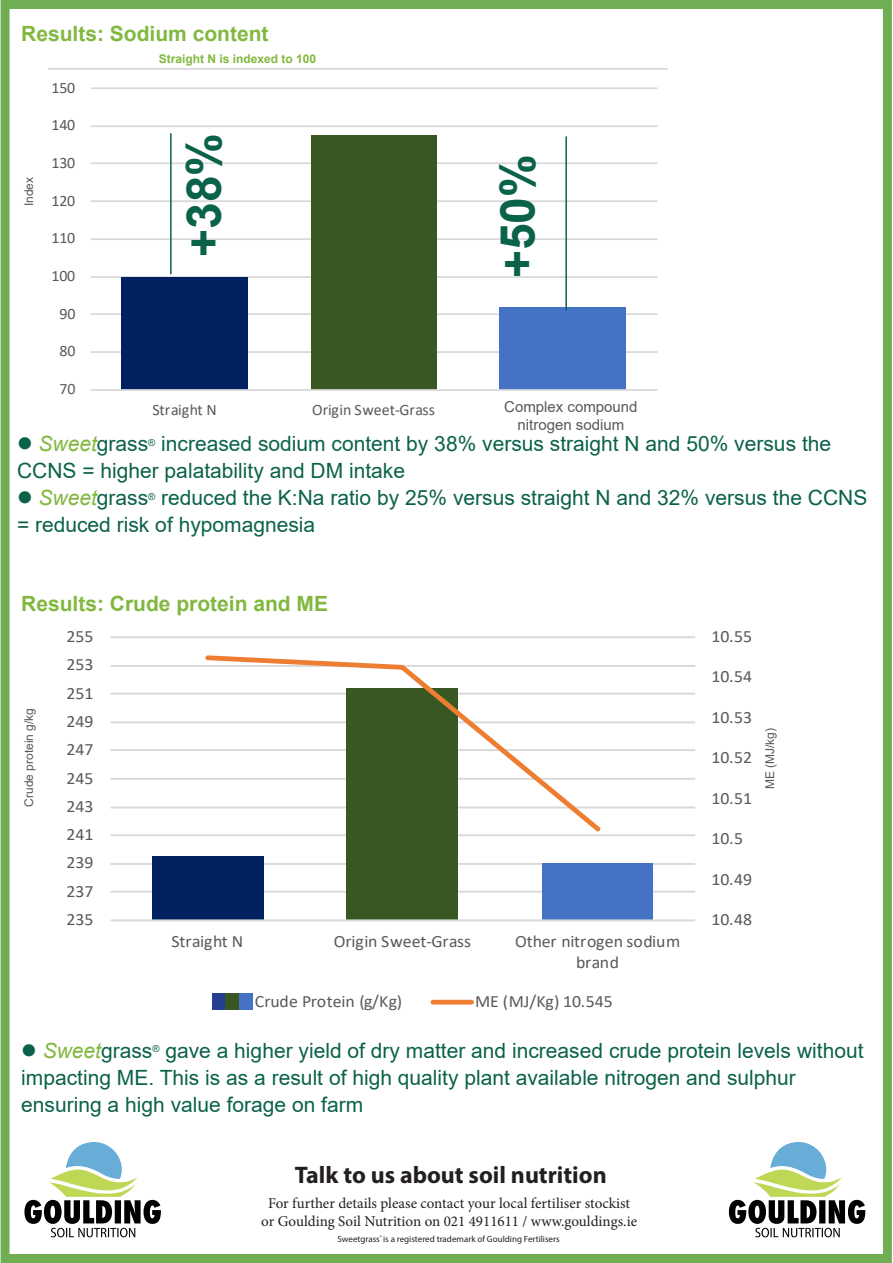
<style>
.page{position:relative;width:893px;height:1263px;background:#fff}
.page>*{position:absolute;margin:0;border:0;box-sizing:border-box;transform-origin:0 0}
.t1{font:700 48px "Arial";color:#0b624a}
.t2{font:700 24px "Myriad Pro";color:#231f20}
.Body{font:21px/27px "Arial";color:#0b624a}
.t3{font:700 21px "Arial";color:#82b840}
.t4{font:17.25px/21px "Calibri";letter-spacing:-.005em;color:#595959;text-align:center}
.t5{font:15.9px/19.4px "Calibri";letter-spacing:-.005em;color:#595959;text-align:center}
.t6{font:15px "Minion Pro";color:#231f20}
.t7{font:15px "Arial";color:#57585a}
.t8{font:12px "Arial";color:#57585a}
.Body-2{font:700 12px "Arial";color:#82b840}
.t9{font:9px "Myriad Pro";color:#231f20}
.s1{font-style:italic;color:#82b840}
</style>
<div class="page">
<svg style="left:110px;top:636px;width:585px;height:369px"></svg>
<svg style="left:49px;top:68px;width:619px;height:323px"></svg>
<hr style="left:170px;top:133px;width:2px;height:141px;background:#0b624a">
<hr style="left:565px;top:136px;width:2px;height:174px;background:#0b624a">
<div style="left:212px;top:993px;width:13px;height:17px;background:#253f8e"></div>
<div style="left:225px;top:993px;width:14px;height:17px;background:#395723"></div>
<div style="left:239px;top:993px;width:14px;height:17px;background:#4473c5"></div>
<div style="left:1px;top:0;width:891px;height:1263px;border:9px solid #6fae53"></div>
<svg style="left:24px;top:1142px;width:137px;height:95px"></svg>
<svg style="left:729px;top:1142px;width:136px;height:95px"></svg>
<p class="t3" style="left:21px;top:19px;width:249px">Results: Sodium content</p>
<p class="t8" style="left:21px;top:206px;width:31px;rotate:-90deg">Index</p>
<p class="t5" style="left:51px;top:77px;width:25px">150</p>
<p class="t5" style="left:51px;top:115px;width:25px">140</p>
<p class="t5" style="left:51px;top:153px;width:25px">130</p>
<p class="t5" style="left:51px;top:190px;width:25px">120</p>
<p class="t5" style="left:51px;top:228px;width:25px">110</p>
<p class="t5" style="left:51px;top:266px;width:25px">100</p>
<p class="t5" style="left:59px;top:303px;width:18px">90</p>
<p class="t5" style="left:59px;top:341px;width:18px">80</p>
<p class="t5" style="left:59px;top:379px;width:18px">70</p>
<p class="Body-2" style="left:159px;top:50px;width:159px">Straight N is indexed to 100</p>
<p class="t1" style="left:170px;top:257px;width:126px;rotate:-90deg">+38%</p>
<p class="t1" style="left:484px;top:278px;width:126px;rotate:-90deg">+50%</p>
<p class="t7" style="left:504px;top:396px;width:135px">Complex compound</p>
<p class="t7" style="left:517px;top:414px;width:108px">nitrogen sodium</p>
<p class="t5" style="left:153px;top:399px;width:66px">Straight N</p>
<p class="t5" style="left:312px;top:399px;width:124px">Origin Sweet-Grass</p>
<p class="t5" style="left:468px;top:399px;width:190px">Complex compound nitrogen sodium grade</p>
<p class="Body" style="left:17px;top:430px;width:816px">● <span class="s1">Sweet</span>grass<sup>®</sup> increased sodium content by 38% versus straight N and 50% versus the<br>CCNS = higher palatability and DM intake</p>
<p class="Body" style="left:17px;top:484px;width:852px">● <span class="s1">Sweet</span>grass<sup>®</sup> reduced the K:Na ratio by 25% versus straight N and 32% versus the CCNS = reduced risk of hypomagnesia</p>
<p class="t3" style="left:21px;top:589px;width:308px">Results: Crude protein and ME</p>
<p class="t4" style="left:67px;top:625px;width:28px">255</p>
<p class="t4" style="left:67px;top:654px;width:28px">253</p>
<p class="t8" style="left:21px;top:807px;width:100px;rotate:-90deg">Crude protein g/kg</p>
<p class="t4" style="left:67px;top:682px;width:28px">251</p>
<p class="t4" style="left:67px;top:710px;width:28px">249</p>
<p class="t4" style="left:67px;top:738px;width:28px">247</p>
<p class="t4" style="left:67px;top:767px;width:28px">245</p>
<p class="t4" style="left:67px;top:795px;width:28px">243</p>
<p class="t4" style="left:67px;top:823px;width:28px">241</p>
<p class="t4" style="left:67px;top:852px;width:28px">239</p>
<p class="t4" style="left:67px;top:880px;width:28px">237</p>
<p class="t4" style="left:67px;top:908px;width:28px">235</p>
<p class="t4" style="left:172px;top:931px;width:73px">Straight N</p>
<p class="t4" style="left:334px;top:931px;width:139px">Origin Sweet-Grass</p>
<p class="t4" style="left:515px;top:931px;width:167px">Other nitrogen sodium brand</p>
<p class="t4" style="left:255px;top:990px;width:149px">Crude Protein (g/Kg)</p>
<p class="t4" style="left:475px;top:990px;width:139px">ME (MJ/Kg) 10.545</p>
<p class="t4" style="left:711px;top:625px;width:42px">10.55</p>
<p class="t4" style="left:711px;top:666px;width:42px">10.54</p>
<p class="t4" style="left:711px;top:706px;width:42px">10.53</p>
<p class="t4" style="left:711px;top:747px;width:42px">10.52</p>
<p class="t4" style="left:711px;top:787px;width:42px">10.51</p>
<p class="t4" style="left:711px;top:827px;width:33px">10.5</p>
<p class="t4" style="left:711px;top:868px;width:42px">10.49</p>
<p class="t4" style="left:711px;top:908px;width:42px">10.48</p>
<p class="t8" style="left:762px;top:789px;width:63px;rotate:-90deg">ME (MJ/kg)</p>
<p class="Body" style="left:21px;top:1036px;width:844px">● <span class="s1">Sweet</span>grass<sup>®</sup> gave a higher yield of dry matter and increased crude protein levels without impacting ME. This is as a result of high quality plant available nitrogen and sulphur ensuring a high value forage on farm</p>
<p class="t2" style="left:295px;top:1159px;width:314px">Talk to us about soil nutrition</p>
<p class="t6" style="left:268px;top:1193px;width:364px">For further details please contact your local fertiliser stockist</p>
<p class="t6" style="left:261px;top:1211px;width:377px">or Goulding Soil Nutrition on 021 4911611 / www.gouldings.ie</p>
<p class="t9" style="left:338px;top:1233px;width:223px">Sweetgrass<sup>®</sup> is a registered trademark of Goulding Fertilisers</p>
</div>
